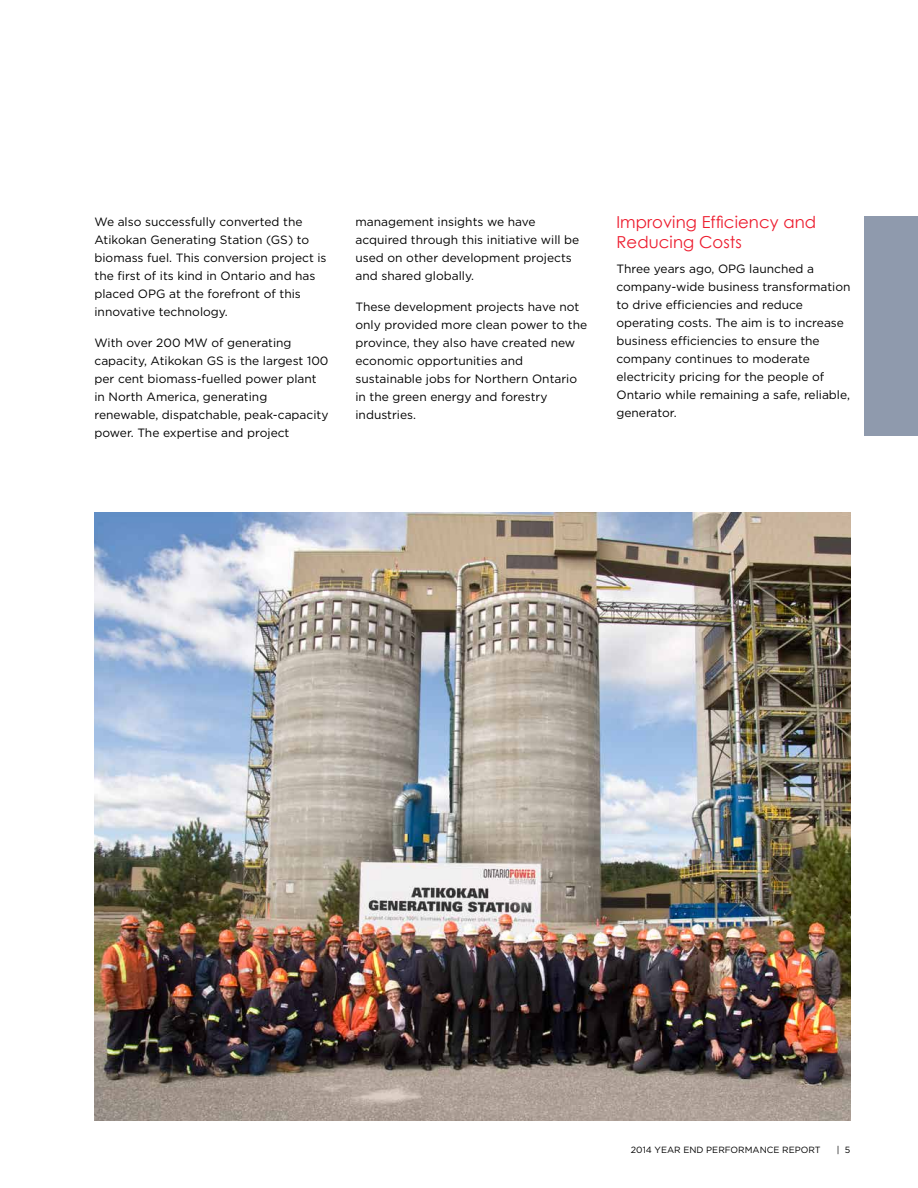
<style>
.page{position:relative;width:918px;height:1188px;background:#fff}
.page>*{position:absolute;margin:0;border:0;box-sizing:border-box;transform-origin:0 0}
.t1{font:16.5px/19.8px "Century Gothic";letter-spacing:.005em;color:#ed1c2e}
.t2{font:12px/18px "Gotham";color:#000}
.t3{font:9px "Gotham";color:#000}
</style>
<div class="page">
<div style="left:864px;top:216px;width:54px;height:220px;background:#8f9aad"></div>
<img style="left:94px;top:513px;width:756px;height:607px">
<p class="t2" style="left:94px;top:212px;width:234px">We also successfully converted the Atikokan Generating Station (GS) to biomass fuel. This conversion project is the first of its kind in Ontario and has placed OPG at the forefront of this innovative technology.</p>
<p class="t2" style="left:94px;top:334px;width:235px">With over 200 MW of generating capacity, Atikokan GS is the largest 100 per cent biomass-fuelled power plant in North America, generating renewable, dispatchable, peak-capacity power. The expertise and project</p>
<p class="t2" style="left:356px;top:212px;width:225px">management insights we have acquired through this initiative will be used on other development projects and shared globally.</p>
<p class="t2" style="left:356px;top:298px;width:233px">These development projects have not only provided more clean power to the province, they also have created new economic opportunities and sustainable jobs for Northern Ontario in the green energy and forestry industries.</p>
<h1 class="t1" style="left:616px;top:212px;width:201px">Improving Efficiency and<br>Reducing Costs</h1>
<p class="t2" style="left:616px;top:259px;width:235px">Three years ago, OPG launched a company-wide business transformation to drive efficiencies and reduce operating costs. The aim is to increase business efficiencies to ensure the company continues to moderate electricity pricing for the people of Ontario while remaining a safe, reliable, generator.</p>
<p class="t3" style="left:631px;top:1144px;width:191px">2014 YEAR END PERFORMANCE REPORT</p>
<p class="t3" style="left:837px;top:1144px;width:15px">| 5</p>
</div>
